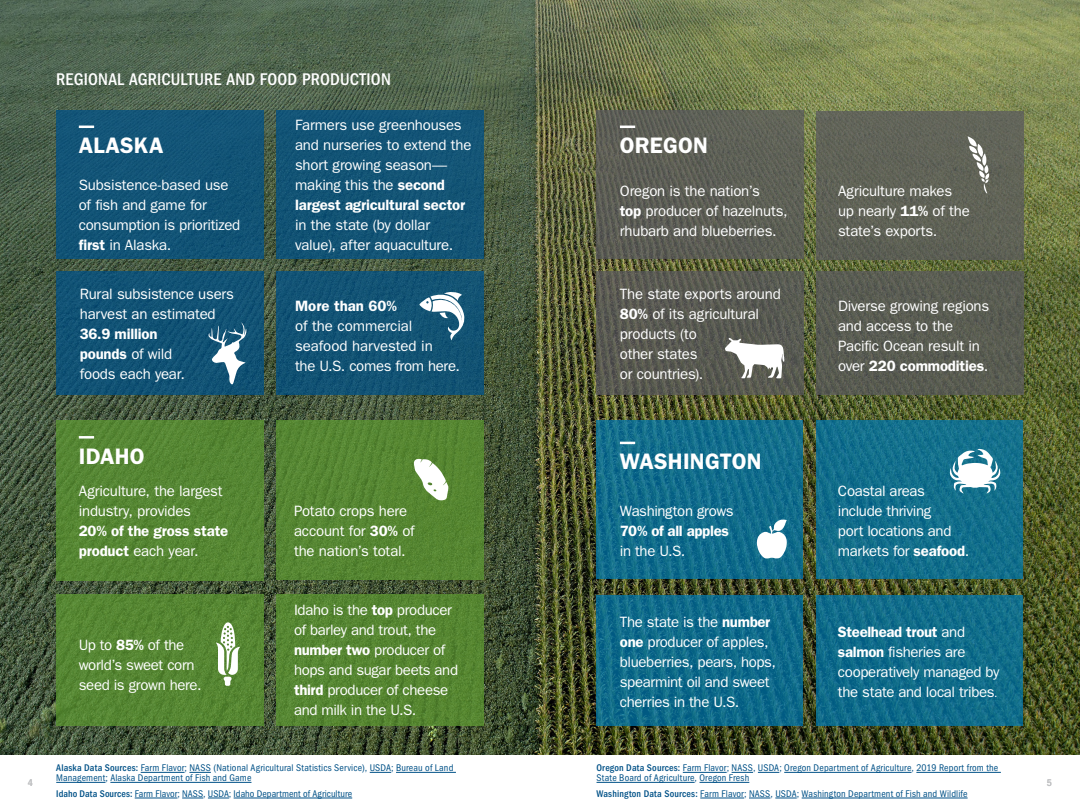
<style>
.page{position:relative;width:1080px;height:810px;background:#fff}
.page>*{position:absolute;margin:0;border:0;box-sizing:border-box;transform-origin:0 0}
.t1{font:600 22.5px "ITC Franklin Gothic Std";letter-spacing:.01em;color:#fff}
.t2{font:500 condensed 17.5px "ITC Franklin Gothic Std";letter-spacing:.01em;color:#fff}
.t3{font:15px/20px "ITC Franklin Gothic Std";letter-spacing:-.015em;color:#fff}
.t4{font:condensed 10px/10px "ITC Franklin Gothic Std";letter-spacing:.015em;color:#005187}
.t5{font:500 condensed 10px "ITC Franklin Gothic Std";color:#c1c2c4}
.s1{font-weight:600}
.s2{font-size:11.25px}
.s3{font-weight:500}
</style>
<div class="page">
<img style="left:0;top:0;width:1080px;height:754px">
<div style="left:56px;top:111px;width:207px;height:148px;background:#125476"></div>
<div style="left:56px;top:271px;width:207px;height:124px;background:#115375"></div>
<div style="left:276px;top:111px;width:207px;height:148px;background:#135476"></div>
<div style="left:276px;top:271px;width:207px;height:124px;background:#125374"></div>
<svg style="left:596px;top:111px;width:207px;height:148px;background:#5d5e55"></svg>
<svg style="left:596px;top:271px;width:207px;height:124px;background:#595a51"></svg>
<div style="left:816px;top:271px;width:207px;height:124px;background:#595c52"></div>
<div style="left:816px;top:112px;width:207px;height:148px;background:#606357"></div>
<svg style="left:79px;top:126px;width:15px;height:2px"></svg>
<svg style="left:620px;top:126px;width:15px;height:2px"></svg>
<svg style="left:968px;top:136px;width:22px;height:57px"></svg>
<svg style="left:419px;top:292px;width:46px;height:48px"></svg>
<svg style="left:208px;top:322px;width:39px;height:62px"></svg>
<svg style="left:725px;top:338px;width:59px;height:40px"></svg>
<div style="left:56px;top:595px;width:207px;height:131px;background:linear-gradient(to bottom,#568633,#558633)"></div>
<svg style="left:276px;top:595px;width:207px;height:131px;background:#558531"></svg>
<div style="left:56px;top:420px;width:207px;height:161px;background:#568633"></div>
<div style="left:276px;top:420px;width:207px;height:159px;background:#568632"></div>
<svg style="left:597px;top:420px;width:206px;height:158px;background:#126d8c"></svg>
<svg style="left:596px;top:595px;width:207px;height:131px;background:#0f6a8a"></svg>
<svg style="left:816px;top:420px;width:207px;height:158px;background:#126f8b"></svg>
<svg style="left:816px;top:595px;width:207px;height:131px;background:#106c8a"></svg>
<hr style="left:79px;top:436px;width:15px;height:3px;background:#fff">
<svg style="left:620px;top:442px;width:15px;height:2px"></svg>
<svg style="left:757px;top:519px;width:30px;height:40px"></svg>
<svg style="left:414px;top:459px;width:34px;height:41px"></svg>
<svg style="left:216px;top:622px;width:24px;height:64px"></svg>
<svg style="left:950px;top:449px;width:51px;height:45px"></svg>
<hr style="left:141px;top:772px;width:44px;height:1px;background:#005187">
<svg style="left:189px;top:772px;width:22px;height:1px"></svg>
<svg style="left:370px;top:772px;width:21px;height:1px"></svg>
<hr style="left:396px;top:772px;width:60px;height:1px;background:#005187">
<hr style="left:56px;top:782px;width:50px;height:1px;background:#005187">
<hr style="left:110px;top:782px;width:141px;height:1px;background:#005187">
<hr style="left:135px;top:798px;width:42px;height:1px;background:#005187">
<svg style="left:182px;top:798px;width:47px;height:1px"></svg>
<hr style="left:234px;top:798px;width:118px;height:1px;background:#005187">
<hr style="left:683px;top:772px;width:44px;height:1px;background:#005187">
<svg style="left:732px;top:772px;width:47px;height:1px"></svg>
<hr style="left:784px;top:772px;width:128px;height:1px;background:#005187">
<hr style="left:916px;top:772px;width:85px;height:1px;background:#005187">
<hr style="left:597px;top:782px;width:98px;height:1px;background:#005187">
<hr style="left:700px;top:782px;width:49px;height:1px;background:#005187">
<hr style="left:700px;top:798px;width:44px;height:1px;background:#005187">
<svg style="left:749px;top:798px;width:48px;height:1px"></svg>
<hr style="left:802px;top:798px;width:166px;height:1px;background:#005187">
<h2 class="t2" style="left:56px;top:69px;width:336px">REGIONAL AGRICULTURE AND FOOD PRODUCTION</h2>
<p class="t3" style="left:295px;top:115px;width:178px">Farmers use greenhouses and nurseries to extend the short growing season— making this the <span class="s1">second largest agricultural sector </span>in the state (by dollar value), after aquaculture.</p>
<h3 class="t1" style="left:79px;top:132px;width:86px">ALASKA</h3>
<h3 class="t1" style="left:620px;top:132px;width:90px">OREGON</h3>
<p class="t3" style="left:79px;top:175px;width:163px">Subsistence-based use of fish and game for consumption is prioritized <span class="s1">first</span> in Alaska.</p>
<p class="t3" style="left:80px;top:284px;width:156px">Rural subsistence users harvest an estimated<br><span class="s1">36.9 million<br>pounds</span> of wild<br>foods each year.</p>
<p class="t3" style="left:620px;top:181px;width:169px">Oregon is the nation’s<br><span class="s1">top</span> producer of hazelnuts, rhubarb and blueberries.</p>
<p class="t3" style="left:620px;top:284px;width:162px">The state exports around<br><span class="s1">80%</span> of its agricultural products (to<br>other states<br>or countries).</p>
<p class="t3" style="left:295px;top:296px;width:166px"><span class="s1">More than 60%<br></span>of the commercial seafood harvested in<br>the U.S. comes from here.</p>
<h3 class="t1" style="left:79px;top:443px;width:67px">IDAHO</h3>
<h3 class="t1" style="left:620px;top:448px;width:143px">WASHINGTON</h3>
<p class="t3" style="left:79px;top:481px;width:151px">Agriculture, the largest industry, provides<br><span class="s1">20% of the gross state product</span> each year.</p>
<p class="t3" style="left:620px;top:501px;width:115px">Washington grows<br><span class="s1">70% of all apples </span>in the U.S.</p>
<p class="t3" style="left:294px;top:501px;width:122px">Potato crops here account for <span class="s1">30%</span> of the nation’s total.</p>
<p class="t3" style="left:79px;top:635px;width:124px">Up to <span class="s1">85%</span> of the world’s sweet corn seed is grown here.</p>
<p class="t3" style="left:294px;top:600px;width:166px">Idaho is the <span class="s1">top</span> producer of barley and trout, the <span class="s1">number two</span> producer of hops and sugar beets and <span class="s1">third</span> producer of cheese and milk in the U.S.</p>
<p class="t3" style="left:620px;top:612px;width:158px">The state is the <span class="s1">number one</span> producer of apples, blueberries, pears, hops, spearmint oil and sweet cherries in the U.S.</p>
<p class="t3" style="left:838px;top:181px;width:133px">Agriculture makes up nearly <span class="s1">11%</span> of the state’s exports.</p>
<p class="t3" style="left:838px;top:296px;width:153px">Diverse growing regions and access to the<br>Pacific Ocean result in over <span class="s1">220 commodities</span>.</p>
<p class="t3" style="left:838px;top:481px;width:133px">Coastal areas include thriving<br>port locations and markets for <span class="s1">seafood</span>.</p>
<p class="t3" style="left:838px;top:622px;width:163px"><span class="s1">Steelhead trout</span> and <span class="s1">salmon</span> fisheries are cooperatively managed by the state and local tribes<span class="s2">.</span></p>
<p class="t4" style="left:56px;top:763px;width:399px"><span class="s3">Alaska Data Sources:</span> Farm Flavor; NASS (National Agricultural Statistics Service), USDA; Bureau of Land<br>Management; Alaska Department of Fish and Game</p>
<p class="t4" style="left:56px;top:789px;width:297px"><span class="s3">Idaho Data Sources:</span> Farm Flavor; NASS, USDA; Idaho Department of Agriculture</p>
<p class="t4" style="left:597px;top:763px;width:403px"><span class="s3">Oregon Data Sources:</span> Farm Flavor; NASS, USDA; Oregon Department of Agriculture, 2019 Report from the<br>State Board of Agriculture, Oregon Fresh</p>
<p class="t4" style="left:597px;top:789px;width:373px"><span class="s3">Washington Data Sources:</span> Farm Flavor; NASS, USDA; Washington Department of Fish and Wildlife</p>
<p class="t5" style="left:28px;top:777px;width:7px">4</p>
<p class="t5" style="left:1047px;top:777px;width:7px">5</p>
</div>
